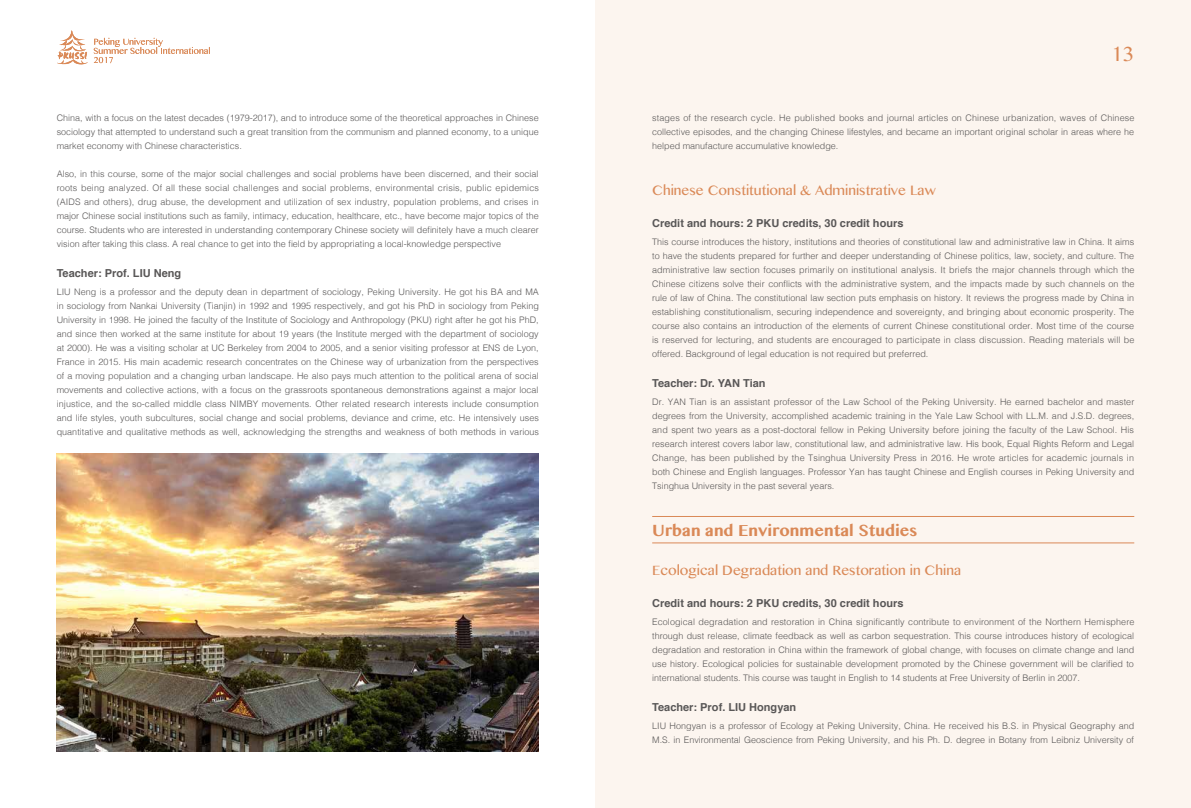
<style>
.page{position:relative;width:1191px;height:808px;background:#fff}
.page>*{position:absolute;margin:0;border:0;box-sizing:border-box;transform-origin:0 0}
.t1{font:18px "Bangla MN";color:#da8957}
.t2{font:700 14px "Bangla MN";color:#da8957}
.t3{font:12px "Bangla MN";color:#da8957}
.t4{font:700 11px "Helvetica";color:#595757}
.t5{font:300 9px/14px "Helvetica";color:#595757;text-align:justify}
</style>
<div class="page">
<div style="left:595px;top:0;width:596px;height:808px;background:#fcf5ef"></div>
<hr style="left:652px;top:542px;width:482px;height:1px;background:#da8957">
<hr style="left:652px;top:516px;width:482px;height:1px;background:#da8957">
<img style="left:57px;top:454px;width:482px;height:297px">
<svg style="left:57px;top:30px;width:31px;height:35px"></svg>
<svg style="left:94px;top:38px;width:116px;height:25px"></svg>
<p class="t5" style="left:57px;top:110px;width:483px">China, with a focus on the latest decades (1979-2017), and to introduce some of the theoretical approaches in Chinese sociology that attempted to understand such a great transition from the communism and planned economy, to a unique market economy with Chinese characteristics.</p>
<p class="t5" style="left:57px;top:166px;width:484px">Also, in this course, some of the major social challenges and social problems have been discerned, and their social roots being analyzed. Of all these social challenges and social problems, environmental crisis, public epidemics (AIDS and others), drug abuse, the development and utilization of sex industry, population problems, and crises in major Chinese social institutions such as family, intimacy, education, healthcare, etc., have become major topics of the course. Students who are interested in understanding contemporary Chinese society will definitely have a much clearer vision after taking this class. A real chance to get into the field by appropriating a local-knowledge perspective</p>
<p class="t4" style="left:57px;top:264px;width:126px">Teacher: Prof. LIU Neng</p>
<p class="t5" style="left:57px;top:284px;width:484px">LIU Neng is a professor and the deputy dean in department of sociology, Peking University. He got his BA and MA in sociology from Nankai University (Tianjin) in 1992 and 1995 respectively, and got his PhD in sociology from Peking University in 1998. He joined the faculty of the Institute of Sociology and Anthropology (PKU) right after he got his PhD, and since then worked at the same institute for about 19 years (the Institute merged with the department of sociology at 2000). He was a visiting scholar at UC Berkeley from 2004 to 2005, and a senior visiting professor at ENS de Lyon, France in 2015. His main academic research concentrates on the Chinese way of urbanization from the perspectives of a moving population and a changing urban landscape. He also pays much attention to the political arena of social movements and collective actions, with a focus on the grassroots spontaneous demonstrations against a major local injustice, and the so-called middle class NIMBY movements. Other related research interests include consumption and life styles, youth subcultures, social change and social problems, deviance and crime, etc. He intensively uses quantitative and qualitative methods as well, acknowledging the strengths and weakness of both methods in various</p>
<h1 class="t1" style="left:1110px;top:41px;width:25px">13</h1>
<p class="t5" style="left:652px;top:110px;width:484px">stages of the research cycle. He published books and journal articles on Chinese urbanization, waves of Chinese collective episodes, and the changing Chinese lifestyles, and became an important original scholar in areas where he helped manufacture accumulative knowledge.</p>
<h3 class="t3" style="left:652px;top:181px;width:285px">Chinese Constitutional &amp; Administrative Law</h3>
<p class="t4" style="left:652px;top:214px;width:253px">Credit and hours: 2 PKU credits, 30 credit hours</p>
<p class="t5" style="left:652px;top:234px;width:484px">This course introduces the history, institutions and theories of constitutional law and administrative law in China. It aims to have the students prepared for further and deeper understanding of Chinese politics, law, society, and culture. The administrative law section focuses primarily on institutional analysis. It briefs the major channels through which the Chinese citizens solve their conflicts with the administrative system, and the impacts made by such channels on the rule of law of China. The constitutional law section puts emphasis on history. It reviews the progress made by China in establishing constitutionalism, securing independence and sovereignty, and bringing about economic prosperity. The course also contains an introduction of the elements of current Chinese constitutional order. Most time of the course is reserved for lecturing, and students are encouraged to participate in class discussion. Reading materials will be offered. Background of legal education is not required but preferred.</p>
<p class="t4" style="left:652px;top:374px;width:115px">Teacher: Dr. YAN Tian</p>
<p class="t5" style="left:652px;top:394px;width:483px">Dr. YAN Tian is an assistant professor of the Law School of the Peking University. He earned bachelor and master degrees from the University, accomplished academic training in the Yale Law School with LL.M. and J.S.D. degrees, and spent two years as a post-doctoral fellow in Peking University before joining the faculty of the Law School. His research interest covers labor law, constitutional law, and administrative law. His book, Equal Rights Reform and Legal Change, has been published by the Tsinghua University Press in 2016. He wrote articles for academic journals in both Chinese and English languages. Professor Yan has taught Chinese and English courses in Peking University and Tsinghua University in the past several years.</p>
<h2 class="t2" style="left:652px;top:520px;width:267px">Urban and Environmental Studies</h2>
<h3 class="t3" style="left:652px;top:561px;width:310px">Ecological Degradation and Restoration in China</h3>
<p class="t4" style="left:652px;top:594px;width:253px">Credit and hours: 2 PKU credits, 30 credit hours</p>
<p class="t5" style="left:652px;top:614px;width:484px">Ecological degradation and restoration in China significantly contribute to environment of the Northern Hemisphere through dust release, climate feedback as well as carbon sequestration. This course introduces history of ecological degradation and restoration in China within the framework of global change, with focuses on climate change and land use history. Ecological policies for sustainable development promoted by the Chinese government will be clarified to international students. This course was taught in English to 14 students at Free University of Berlin in 2007.</p>
<p class="t4" style="left:652px;top:698px;width:146px">Teacher: Prof. LIU Hongyan</p>
<p class="t5" style="left:652px;top:718px;width:484px">LIU Hongyan is a professor of Ecology at Peking University, China. He received his B.S. in Physical Geography and<br>M.S. in Environmental Geoscience from Peking University, and his Ph. D. degree in Botany from Leibniz University of</p>
</div>
